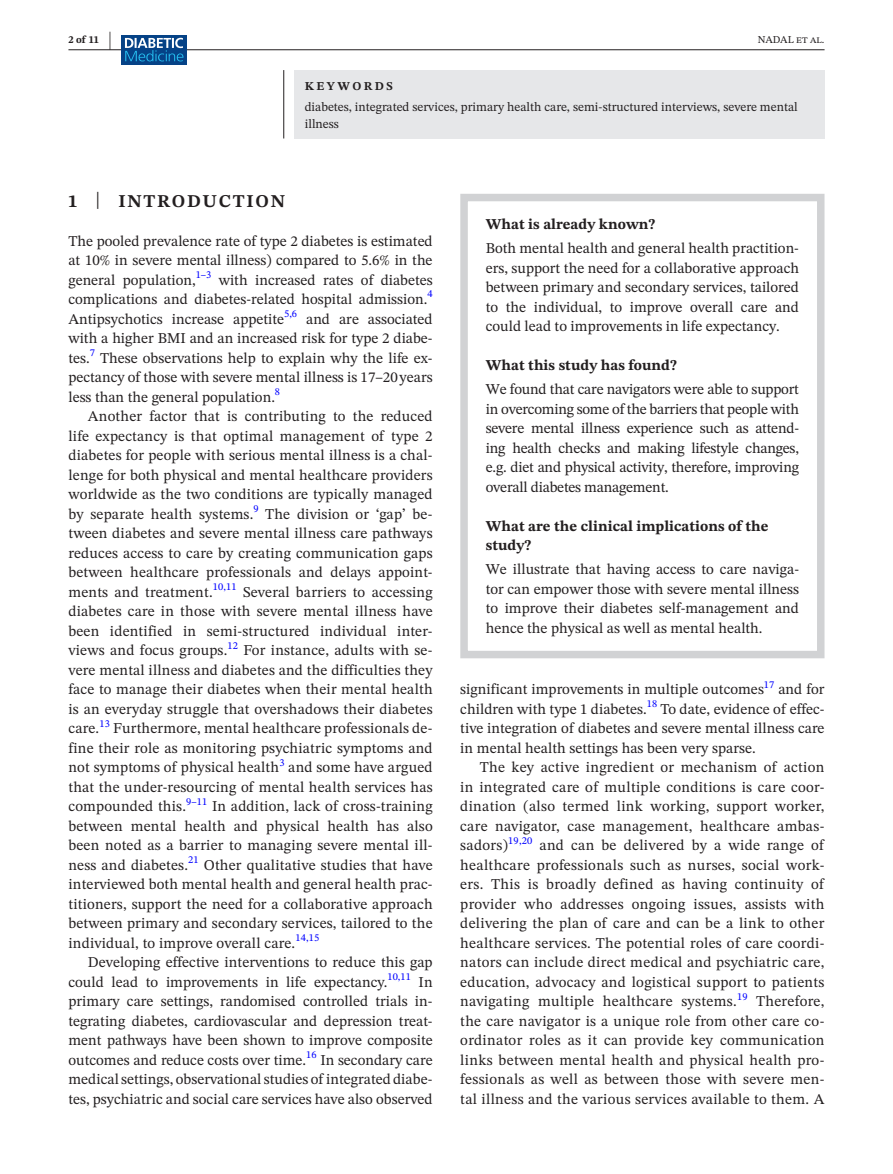
<style>
.page{position:relative;width:893px;height:1174px;background:#fff}
.page>*{position:absolute;margin:0;border:0;box-sizing:border-box;transform-origin:0 0}
.t1{font:700 18px "STIX Two Text";letter-spacing:.1em;color:#231f20}
.t2{font:15px/19.5px "STIX Two Text";letter-spacing:.005em;color:#231f20;text-align:justify}
.t3{font:700 15px/19.5px "STIX Two Text";color:#231f20}
.t4{font:12.75px/17.2px "STIX Two Text";color:#231f20}
.t5{font:700 12px "STIX Two Text";letter-spacing:.2em;color:#231f20}
.t6{font:10.5px "STIX Two Text";letter-spacing:.01em;color:#00f}
.t7{font:10.5px "STIX Two Text";color:#231f20}
.t8{font:700 10.5px "STIX Two Text";color:#231f20}
.s1{font-size:21px}
.s2{font-weight:400;font-size:23.7px}
</style>
<div class="page">
<hr style="left:68px;top:49px;width:756px;height:1px;background:#231f20">
<div style="left:121px;top:35px;width:65px;height:30px;background:#054286"></div>
<svg style="left:125px;top:38px;width:58px;height:23px"></svg>
<div style="left:294px;top:70px;width:530px;height:68px;background:#e6e7e9"></div>
<hr style="left:283px;top:70px;width:1px;height:68px;background:#231f20">
<div style="left:460px;top:194px;width:364px;height:464px;border:8px solid #d1d2d4"></div>
<p class="t8" style="left:68px;top:32px;width:44px">2 of 11 <span class="s1">|</span></p>
<p class="t7" style="left:758px;top:32px;width:68px">NADAL et al.</p>
<p class="t5" style="left:305px;top:77px;width:90px">KEYWORDS</p>
<p class="t4" style="left:305px;top:98px;width:495px">diabetes, integrated services, primary health care, semi-structured interviews, severe mental illness</p>
<p class="t1" style="left:68px;top:188px;width:218px">1 <span class="s2">|</span> INTRODUCTION</p>
<p class="t2" style="left:68px;top:231px;width:366px">The pooled prevalence rate of type 2 diabetes is estimated at 10% in severe mental illness) compared to 5.6% in the general population,</p>
<p class="t6" style="left:196px;top:267px;width:17px">1–3</p>
<p class="t2" style="left:68px;top:270px;width:366px;text-indent:150px">with increased rates of diabetes complications and diabetes-related hospital admission.</p>
<p class="t6" style="left:427px;top:286px;width:7px">4</p>
<p class="t2" style="left:68px;top:309px;width:217px">Antipsychotics increase appetite</p>
<p class="t6" style="left:284px;top:306px;width:14px">5,6</p>
<p class="t2" style="left:68px;top:309px;width:366px;text-indent:238px">and are associated with a higher BMI and an increased risk for type 2 diabe&shy;tes.</p>
<p class="t6" style="left:90px;top:345px;width:7px">7</p>
<p class="t2" style="left:68px;top:348px;width:366px;text-indent:32px">These observations help to explain why the life ex&shy;pectancy of those with severe mental illness is 17–20 years less than the general population.</p>
<p class="t6" style="left:275px;top:384px;width:7px">8</p>
<p class="t2" style="left:68px;top:406px;width:366px;text-indent:20px">Another factor that is contributing to the reduced life expectancy is that optimal management of type 2 diabetes for people with serious mental illness is a chal&shy;lenge for both physical and mental healthcare providers worldwide as the two conditions are typically managed by separate health systems.</p>
<p class="t6" style="left:254px;top:501px;width:7px">9</p>
<p class="t2" style="left:68px;top:504px;width:366px;text-indent:197px">The division or ‘gap’ be&shy;tween diabetes and severe mental illness care pathways reduces access to care by creating communication gaps between healthcare professionals and delays appoint&shy;ments and treatment.</p>
<p class="t6" style="left:213px;top:579px;width:25px">10,11</p>
<p class="t2" style="left:68px;top:582px;width:366px;text-indent:175px">Several barriers to accessing diabetes care in those with severe mental illness have been identified in semi-structured individual inter&shy;views and focus groups.</p>
<p class="t6" style="left:228px;top:637px;width:12px">12</p>
<p class="t2" style="left:68px;top:640px;width:366px;text-indent:175px">For instance, adults with se&shy;vere mental illness and diabetes and the difficulties they face to manage their diabetes when their mental health is an everyday struggle that overshadows their diabetes care.</p>
<p class="t6" style="left:99px;top:715px;width:12px">13</p>
<p class="t2" style="left:68px;top:718px;width:366px;text-indent:45px">Furthermore, mental healthcare professionals de&shy;fine their role as monitoring psychiatric symptoms and not symptoms of physical health</p>
<p class="t6" style="left:279px;top:754px;width:7px">3</p>
<p class="t2" style="left:68px;top:757px;width:366px;text-indent:220px">and some have argued that the under-resourcing of mental health services has compounded this.</p>
<p class="t6" style="left:186px;top:793px;width:23px">9–11</p>
<p class="t2" style="left:68px;top:796px;width:366px;text-indent:144px">In addition, lack of cross-training between mental health and physical health has also been noted as a barrier to managing severe mental ill&shy;ness and diabetes.</p>
<p class="t6" style="left:188px;top:852px;width:12px">21</p>
<p class="t2" style="left:68px;top:855px;width:366px;text-indent:135px">Other qualitative studies that have interviewed both mental health and general health prac&shy;titioners, support the need for a collaborative approach between primary and secondary services, tailored to the individual, to improve overall care.</p>
<p class="t6" style="left:295px;top:930px;width:25px">14,15</p>
<p class="t2" style="left:68px;top:952px;width:366px;text-indent:20px">Developing effective interventions to reduce this gap could lead to improvements in life expectancy.</p>
<p class="t6" style="left:387px;top:969px;width:25px">10,11</p>
<p class="t2" style="left:68px;top:972px;width:366px;text-indent:350px">In primary care settings, randomised controlled trials in&shy;tegrating diabetes, cardiovascular and depression treat&shy;ment pathways have been shown to improve composite outcomes and reduce costs over time.</p>
<p class="t6" style="left:306px;top:1047px;width:12px">16</p>
<p class="t2" style="left:68px;top:1050px;width:366px;text-indent:252px">In secondary care medical settings, observational studies of integrated diabe&shy;tes, psychiatric and social care services have also observed</p>
<p class="t3" style="left:486px;top:215px;width:171px">What is already known?</p>
<p class="t2" style="left:486px;top:238px;width:315px">Both mental health and general health practition&shy;ers, support the need for a collaborative approach between primary and secondary services, tailored to the individual, to improve overall care and could lead to improvements in life expectancy.</p>
<p class="t3" style="left:486px;top:356px;width:193px">What this study has found?</p>
<p class="t2" style="left:486px;top:379px;width:315px">We found that care navigators were able to support in overcoming some of the barriers that people with severe mental illness experience such as attend&shy;ing health checks and making lifestyle changes, e.g. diet and physical activity, therefore, improving overall diabetes management.</p>
<p class="t3" style="left:486px;top:516px;width:284px">What are the clinical implications of the study?</p>
<p class="t2" style="left:486px;top:559px;width:315px">We illustrate that having access to care naviga&shy;tor can empower those with severe mental illness to improve their diabetes self-management and hence the physical as well as mental health.</p>
<p class="t2" style="left:460px;top:679px;width:305px">significant improvements in multiple outcomes</p>
<p class="t6" style="left:764px;top:676px;width:12px">17</p>
<p class="t2" style="left:778px;top:679px;width:48px">and for</p>
<p class="t2" style="left:460px;top:699px;width:188px">children with type 1 diabetes.</p>
<p class="t6" style="left:647px;top:696px;width:12px">18</p>
<p class="t2" style="left:460px;top:699px;width:366px;text-indent:200px">To date, evidence of effec&shy;tive integration of diabetes and severe mental illness care in mental health settings has been very sparse.</p>
<p class="t2" style="left:460px;top:757px;width:366px;text-indent:20px">The key active ingredient or mechanism of action in integrated care of multiple conditions is care coor&shy;dination (also termed link working, support worker, care navigator, case management, healthcare ambas&shy;sadors)</p>
<p class="t6" style="left:508px;top:832px;width:26px">19,20</p>
<p class="t2" style="left:460px;top:835px;width:366px;text-indent:79px">and can be delivered by a wide range of healthcare professionals such as nurses, social work&shy;ers. This is broadly defined as having continuity of provider who addresses ongoing issues, assists with delivering the plan of care and can be a link to other healthcare services. The potential roles of care coordi&shy;nators can include direct medical and psychiatric care, education, advocacy and logistical support to patients navigating multiple healthcare systems.</p>
<p class="t6" style="left:737px;top:988px;width:12px">19</p>
<p class="t2" style="left:460px;top:991px;width:366px;text-indent:296px">Therefore, the care navigator is a unique role from other care co&shy;ordinator roles as it can provide key communication links between mental health and physical health pro&shy;fessionals as well as between those with severe men&shy;tal illness and the various services available to them. A</p>
</div>
